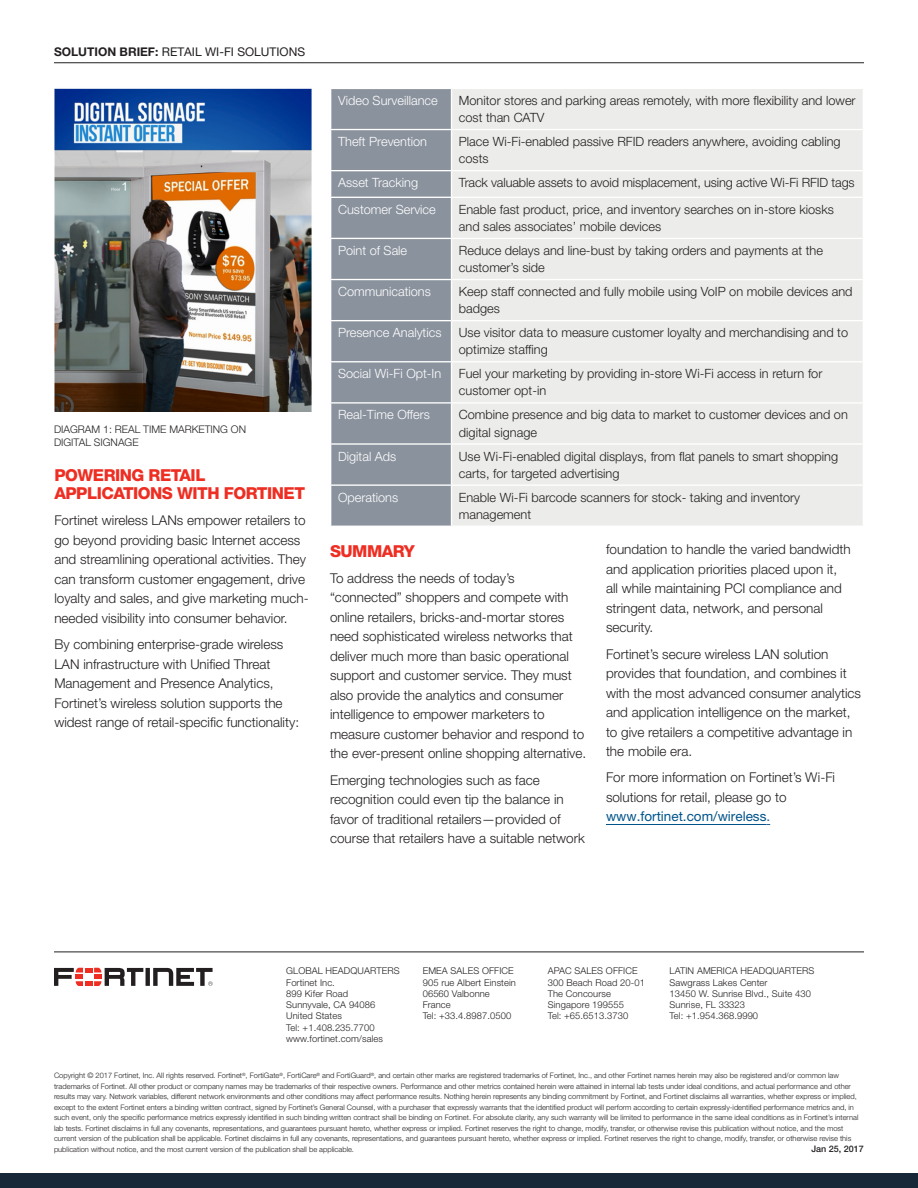
<style>
.page{position:relative;width:918px;height:1188px;background:#fff}
.page>*{position:absolute;margin:0;border:0;box-sizing:border-box;transform-origin:0 0}
.Body_Copy_SUBHEAD__R{font:800 16.5px/18px "Helvetica Neue LT Pro";letter-spacing:-.03em;color:#ee2e22}
.Body_Copy{font:300 13.5px/19.5px "Helvetica Neue LT Pro";color:#231f20}
.Body_Copy-2{font:300 12.75px/17.2px "Helvetica Neue LT Pro";color:#231f20}
.Body_Copy-3{font:300 12.75px "Helvetica Neue LT Pro";color:#fff}
.t1{font:12px "Helvetica Neue LT Pro";color:#231f20}
.Figure_Description{font:300 10.5px/12.6px "Helvetica Neue LT Pro";color:#231f20}
.t2{font:300 9.3px/11.2px "Helvetica Neue LT Pro";letter-spacing:.01em;color:#231f20}
.t3{font:500 9px "Helvetica Neue LT Pro";color:#231f20}
.t4{font:300 7.5px/10.5px "Helvetica Neue LT Pro";color:#231f20}
.s1{font-weight:700}
.s2{font-weight:400;color:#00548b}
.s3{font-weight:400;color:#266194}
</style>
<div class="page">
<div style="left:0;top:1173px;width:918px;height:15px;background:#172938"></div>
<hr style="left:54px;top:63px;width:810px;height:1px;background:#231f20">
<hr style="left:54px;top:952px;width:810px;height:1px;background:#231f20">
<svg style="left:54px;top:968px;width:159px;height:18px"></svg>
<img style="left:54px;top:88px;width:258px;height:324px">
<svg style="left:331px;top:89px;width:120px;height:437px;background:#8e96a1"></svg>
<div style="left:452px;top:89px;width:411px;height:437px;background:#ececea"></div>
<hr style="left:330px;top:129px;width:122px;height:1px;background:#fff">
<hr style="left:452px;top:129px;width:412px;height:1px;background:#fff">
<hr style="left:330px;top:170px;width:122px;height:1px;background:#fff">
<hr style="left:452px;top:170px;width:412px;height:1px;background:#fff">
<hr style="left:330px;top:197px;width:122px;height:1px;background:#fff">
<hr style="left:452px;top:197px;width:412px;height:1px;background:#fff">
<hr style="left:330px;top:238px;width:122px;height:1px;background:#fff">
<hr style="left:452px;top:238px;width:412px;height:1px;background:#fff">
<hr style="left:330px;top:279px;width:122px;height:1px;background:#fff">
<hr style="left:452px;top:279px;width:412px;height:1px;background:#fff">
<hr style="left:330px;top:320px;width:122px;height:1px;background:#fff">
<hr style="left:452px;top:320px;width:412px;height:1px;background:#fff">
<hr style="left:330px;top:361px;width:122px;height:1px;background:#fff">
<hr style="left:452px;top:361px;width:412px;height:1px;background:#fff">
<hr style="left:330px;top:402px;width:122px;height:2px;background:#fff">
<hr style="left:452px;top:402px;width:412px;height:2px;background:#fff">
<hr style="left:330px;top:443px;width:122px;height:2px;background:#fff">
<hr style="left:452px;top:443px;width:412px;height:2px;background:#fff">
<hr style="left:330px;top:484px;width:122px;height:2px;background:#fff">
<hr style="left:452px;top:484px;width:412px;height:2px;background:#fff">
<hr style="left:606px;top:824px;width:160px;height:1px;background:#00548b">
<h3 class="t1" style="left:54px;top:44px;width:253px"><span class="s1">SOLUTION BRIEF:</span> RETAIL WI-FI SOLUTIONS</h3>
<p class="Figure_Description" style="left:54px;top:423px;width:194px">DIAGRAM 1: REAL TIME MARKETING ON<br>DIGITAL SIGNAGE</p>
<p class="Body_Copy_SUBHEAD__R" style="left:54px;top:466px;width:252px">POWERING RETAIL<br>APPLICATIONS WITH FORTINET</p>
<p class="Body_Copy" style="left:54px;top:510px;width:256px">Fortinet wireless LANs empower retailers to go beyond providing basic Internet access and streamlining operational activities. They can transform customer engagement, drive loyalty and sales, and give marketing much&shy;needed visibility into consumer behavior.</p>
<p class="Body_Copy" style="left:54px;top:634px;width:246px">By combining enterprise-grade wireless LAN infrastructure with Unified Threat Management and Presence Analytics, Fortinet’s wireless solution supports the widest range of retail-specific functionality:</p>
<p class="Body_Copy-3" style="left:338px;top:93px;width:101px">Video Surveillance</p>
<p class="Body_Copy-2" style="left:459px;top:92px;width:398px">Monitor stores and parking areas remotely, with more flexibility and lower cost than CATV</p>
<p class="Body_Copy-3" style="left:338px;top:134px;width:91px">Theft Prevention</p>
<p class="Body_Copy-2" style="left:459px;top:133px;width:383px">Place Wi-Fi-enabled passive RFID readers anywhere, avoiding cabling costs</p>
<p class="Body_Copy-3" style="left:338px;top:175px;width:82px">Asset Tracking</p>
<p class="Body_Copy-2" style="left:459px;top:174px;width:397px">Track valuable assets to avoid misplacement, using active Wi-Fi RFID tags</p>
<p class="Body_Copy-3" style="left:338px;top:201px;width:99px">Customer Service</p>
<p class="Body_Copy-2" style="left:459px;top:200px;width:377px">Enable fast product, price, and inventory searches on in-store kiosks and sales associates’ mobile devices</p>
<p class="Body_Copy-3" style="left:338px;top:243px;width:71px">Point of Sale</p>
<p class="Body_Copy-2" style="left:459px;top:241px;width:366px">Reduce delays and line-bust by taking orders and payments at the customer’s side</p>
<p class="Body_Copy-3" style="left:338px;top:284px;width:94px">Communications</p>
<p class="Body_Copy-2" style="left:459px;top:283px;width:395px">Keep staff connected and fully mobile using VoIP on mobile devices and badges</p>
<p class="Body_Copy-3" style="left:338px;top:325px;width:105px">Presence Analytics</p>
<p class="Body_Copy-2" style="left:459px;top:324px;width:391px">Use visitor data to measure customer loyalty and merchandising and to optimize staffing</p>
<p class="Body_Copy-3" style="left:338px;top:366px;width:105px">Social Wi-Fi Opt-In</p>
<p class="Body_Copy-2" style="left:459px;top:365px;width:365px">Fuel your marketing by providing in-store Wi-Fi access in return for customer opt-in</p>
<p class="Body_Copy-3" style="left:338px;top:407px;width:93px">Real-Time Offers</p>
<p class="Body_Copy-2" style="left:459px;top:406px;width:390px">Combine presence and big data to market to customer devices and on digital signage</p>
<p class="Body_Copy-3" style="left:338px;top:448px;width:60px">Digital Ads</p>
<p class="Body_Copy-2" style="left:459px;top:447px;width:381px">Use Wi-Fi-enabled digital displays, from flat panels to smart shopping carts, for targeted advertising</p>
<p class="Body_Copy-3" style="left:338px;top:489px;width:62px">Operations</p>
<p class="Body_Copy-2" style="left:459px;top:488px;width:343px">Enable Wi-Fi barcode scanners for stock- taking and inventory management</p>
<p class="Body_Copy_SUBHEAD__R" style="left:330px;top:542px;width:86px">SUMMARY</p>
<p class="Body_Copy" style="left:330px;top:568px;width:258px">To address the needs of today’s “connected” shoppers and compete with online retailers, bricks-and-mortar stores need sophisticated wireless networks that deliver much more than basic operational support and customer service. They must also provide the analytics and consumer intelligence to empower marketers to measure customer behavior and respond to the ever-present online shopping alternative.</p>
<p class="Body_Copy" style="left:330px;top:770px;width:256px">Emerging technologies such as face recognition could even tip the balance in favor of traditional retailers—provided of course that retailers have a suitable network</p>
<p class="Body_Copy" style="left:606px;top:540px;width:246px">foundation to handle the varied bandwidth and application priorities placed upon it, all while maintaining PCI compliance and stringent data, network, and personal security.</p>
<p class="Body_Copy" style="left:606px;top:644px;width:257px">Fortinet’s secure wireless LAN solution provides that foundation, and combines it with the most advanced consumer analytics and application intelligence on the market, to give retailers a competitive advantage in the mobile era.</p>
<p class="Body_Copy" style="left:606px;top:768px;width:231px">For more information on Fortinet’s Wi-Fi solutions for retail, please go to <span class="s2">www.fortinet.com/wireless</span><span class="s3">.</span></p>
<p class="t2" style="left:286px;top:965px;width:115px">GLOBAL HEADQUARTERS<br>Fortinet Inc.<br>899 Kifer Road<br>Sunnyvale, CA 94086<br>United States<br>Tel: +1.408.235.7700 www.fortinet.com/sales</p>
<p class="t2" style="left:423px;top:965px;width:95px">EMEA SALES OFFICE<br>905 rue Albert Einstein<br>06560 Valbonne<br>France<br>Tel: +33.4.8987.0500</p>
<p class="t2" style="left:548px;top:965px;width:99px">APAC SALES OFFICE<br>300 Beach Road 20-01<br>The Concourse<br>Singapore 199555<br>Tel: +65.6513.3730</p>
<p class="t2" style="left:670px;top:965px;width:146px">LATIN AMERICA HEADQUARTERS<br>Sawgrass Lakes Center<br>13450 W. Sunrise Blvd., Suite 430<br>Sunrise, FL 33323<br>Tel: +1.954.368.9990</p>
<p class="t4" style="left:54px;top:1070px;width:806px">Copyright © 2017 Fortinet, Inc. All rights reserved. Fortinet<sup>®</sup>, FortiGate<sup>®</sup>, FortiCare<sup>®</sup> and FortiGuard<sup>®</sup>, and certain other marks are registered trademarks of Fortinet, Inc., and other Fortinet names herein may also be registered and/or common law trademarks of Fortinet. All other product or company names may be trademarks of their respective owners. Performance and other metrics contained herein were attained in internal lab tests under ideal conditions, and actual performance and other results may vary. Network variables, different network environments and other conditions may affect performance results. Nothing herein represents any binding commitment by Fortinet, and Fortinet disclaims all warranties, whether express or implied, except to the extent Fortinet enters a binding written contract, signed by Fortinet’s General Counsel, with a purchaser that expressly warrants that the identified product will perform according to certain expressly-identified performance metrics and, in such event, only the specific performance metrics expressly identified in such binding written contract shall be binding on Fortinet. For absolute clarity, any such warranty will be limited to performance in the same ideal conditions as in Fortinet’s internal lab tests. Fortinet disclaims in full any covenants, representations, and guarantees pursuant hereto, whether express or implied. Fortinet reserves the right to change, modify, transfer, or otherwise revise this publication without notice, and the most current version of the publication shall be applicable. Fortinet disclaims in full any covenants, representations, and guarantees pursuant hereto, whether express or implied. Fortinet reserves the right to change, modify, transfer, or otherwise revise this publication without notice, and the most current version of the publication shall be applicable.</p>
<p class="t3" style="left:811px;top:1143px;width:54px">Jan 25, 2017</p>
</div>
